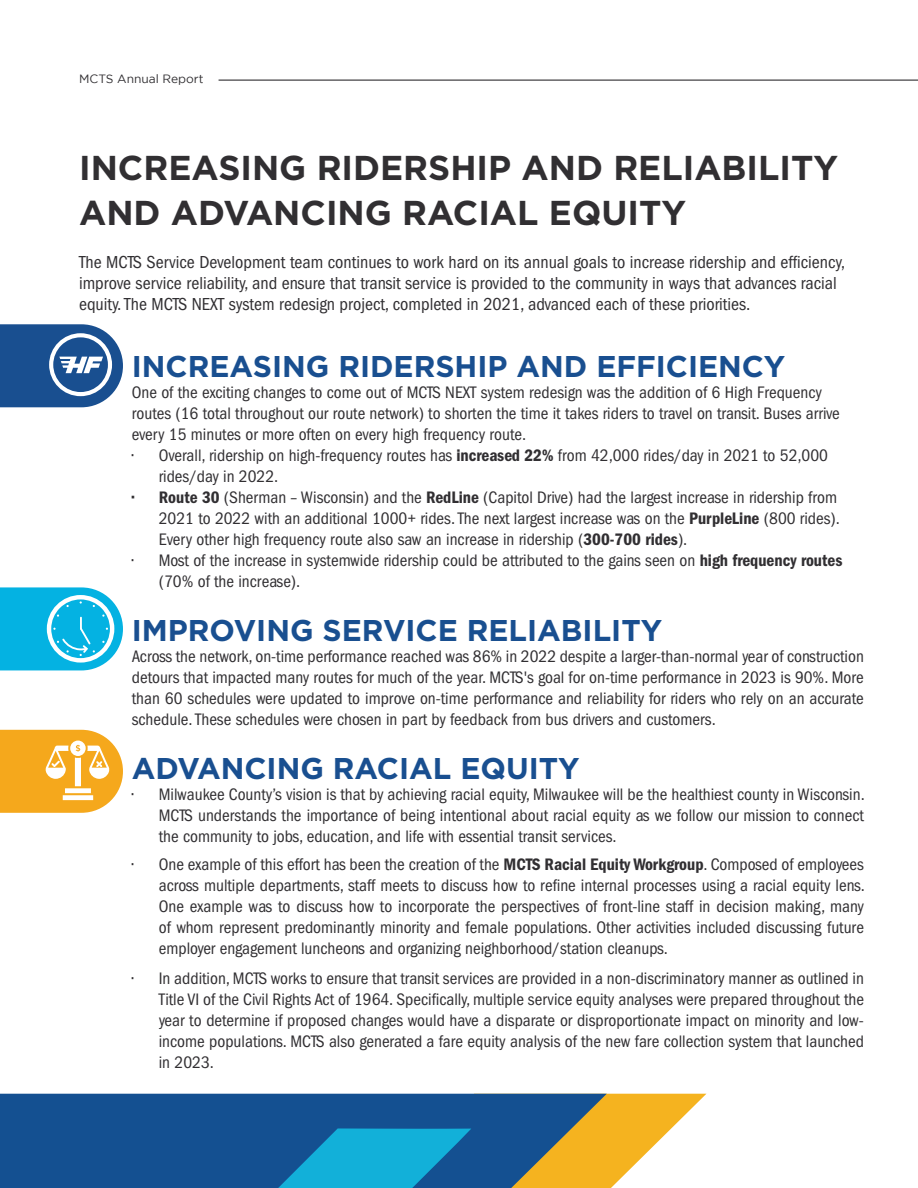
<style>
.page{position:relative;width:918px;height:1188px;background:#fff}
.page>*{position:absolute;margin:0;border:0;box-sizing:border-box;transform-origin:0 0}
.t1{font:700 34.5px/45px "Gotham";color:#312f32}
.t2{font:700 30px "Gotham";color:#194f90}
.t3{font:condensed 18px/21px "Franklin Gothic LT Pro";color:#312f32}
.t4{font:condensed 17.25px/21px "Franklin Gothic LT Pro";color:#312f32}
.t5{font:12px "Gotham";color:#312f32}
.s1{font-family:"Franklin Gothic LT Pro Cn Dm";font-stretch:normal}
</style>
<div class="page">
<div style="left:0;top:1094px;width:278px;height:94px;background:#145091"></div>
<svg style="left:278px;top:1094px;width:428px;height:94px;background:#618d90"></svg>
<svg style="left:0;top:324px;width:123px;height:83px"></svg>
<svg style="left:0;top:587px;width:123px;height:83px;background:#30bfe7"></svg>
<svg style="left:0;top:730px;width:123px;height:83px"></svg>
<hr style="left:219px;top:80px;width:699px;height:1px;background:#312f32">
<p class="t5" style="left:79px;top:73px;width:126px">MCTS Annual Report</p>
<h1 class="t1" style="left:79px;top:144px;width:761px">INCREASING RIDERSHIP AND RELIABILITY<br>AND ADVANCING RACIAL EQUITY</h1>
<p class="t3" style="left:79px;top:252px;width:767px">The MCTS Service Development team continues to work hard on its annual goals to increase ridership and efficiency, improve service reliability, and ensure that transit service is provided to the community in ways that advances racial equity. The MCTS NEXT system redesign project, completed in 2021, advanced each of these priorities.</p>
<h2 class="t2" style="left:132px;top:349px;width:655px">INCREASING RIDERSHIP AND EFFICIENCY</h2>
<p class="t4" style="left:132px;top:382px;width:710px">One of the exciting changes to come out of MCTS NEXT system redesign was the addition of 6 High Frequency routes (16 total throughout our route network) to shorten the time it takes riders to travel on transit. Buses arrive every 15 minutes or more often on every high frequency route.</p>
<p class="t4" style="left:159px;top:445px;width:671px;text-indent:-27px">• Overall, ridership on high-frequency routes has <span class="s1">increased 22%</span> from 42,000 rides/day in 2021 to 52,000 rides/day in 2022.</p>
<p class="t4" style="left:159px;top:487px;width:683px;text-indent:-27px"><span class="s1">• Route 30</span> (Sherman – Wisconsin) and the <span class="s1">RedLine</span> (Capitol Drive) had the largest increase in ridership from<br>2021 to 2022 with an additional 1000+ rides. The next largest increase was on the <span class="s1">PurpleLine</span> (800 rides).<br>Every other high frequency route also saw an increase in ridership (<span class="s1">300-700 rides</span>).</p>
<p class="t4" style="left:159px;top:550px;width:685px;text-indent:-27px">• Most of the increase in systemwide ridership could be attributed to the gains seen on <span class="s1">high frequency routes </span>(70% of the increase).</p>
<h2 class="t2" style="left:132px;top:613px;width:532px">IMPROVING SERVICE RELIABILITY</h2>
<p class="t4" style="left:132px;top:646px;width:734px;text-align:justify">Across the network, on-time performance reached was 86% in 2022 despite a larger-than-normal year of construction detours that impacted many routes for much of the year. MCTS's goal for on-time performance in 2023 is 90%. More than 60 schedules were updated to improve on-time performance and reliability for riders who rely on an accurate schedule. These schedules were chosen in part by feedback from bus drivers and customers.</p>
<h2 class="t2" style="left:132px;top:751px;width:449px">ADVANCING RACIAL EQUITY</h2>
<p class="t4" style="left:159px;top:784px;width:708px;text-align:justify;text-indent:-27px">• Milwaukee County’s vision is that by achieving racial equity, Milwaukee will be the healthiest county in Wisconsin.<br>MCTS understands the importance of being intentional about racial equity as we follow our mission to connect the community to jobs, education, and life with essential transit services.</p>
<p class="t4" style="left:159px;top:854px;width:708px;text-align:justify;text-indent:-27px">• One example of this effort has been the creation of the <span class="s1">MCTS Racial Equity Workgroup</span>. Composed of employees across multiple departments, staff meets to discuss how to refine internal processes using a racial equity lens.<br>One example was to discuss how to incorporate the perspectives of front-line staff in decision making, many of whom represent predominantly minority and female populations. Other activities included discussing future employer engagement luncheons and organizing neighborhood/station cleanups.</p>
<p class="t4" style="left:159px;top:968px;width:707px;text-align:justify;text-indent:-27px">• In addition, MCTS works to ensure that transit services are provided in a non-discriminatory manner as outlined in Title VI of the Civil Rights Act of 1964. Specifically, multiple service equity analyses were prepared throughout the year to determine if proposed changes would have a disparate or disproportionate impact on minority and low&shy;income populations. MCTS also generated a fare equity analysis of the new fare collection system that launched in 2023.</p>
</div>
